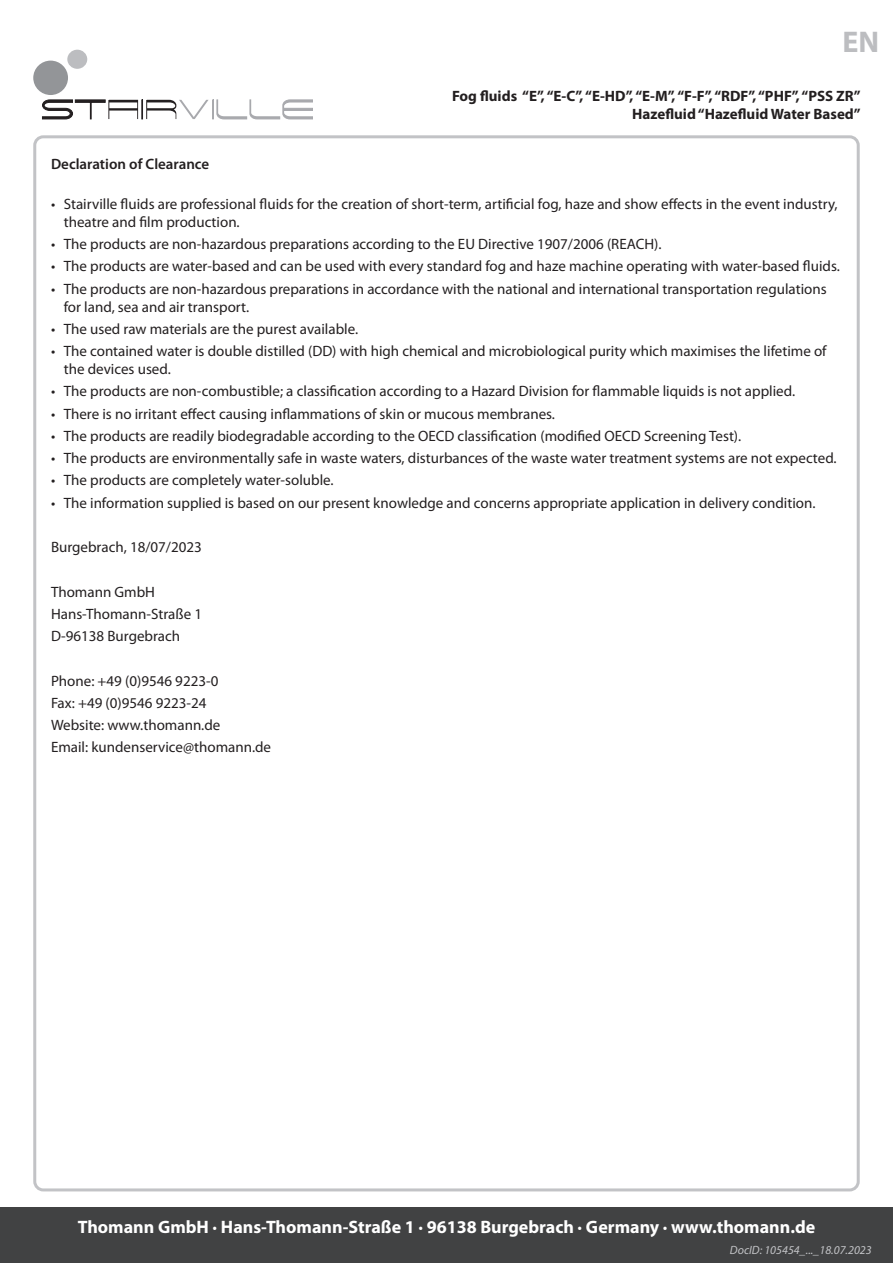
<style>
.page{position:relative;width:893px;height:1263px;background:#fff}
.page>*{position:absolute;margin:0;border:0;box-sizing:border-box;transform-origin:0 0}
.LK{font:700 30px "Myriad Pro";color:#bcbdc0}
.t1{font:700 18px "Myriad Pro";color:#fff}
.Body_Text{font:15px/18px "Myriad Pro";color:#231f20}
.t2{font:700 15px/18px "Myriad Pro";color:#231f20;text-align:right}
.Head{font:600 15px "Myriad Pro";color:#231f20}
.t3{font:italic 12px "Myriad Pro";color:#c2c3c6}
</style>
<div class="page">
<div style="left:0;top:1208px;width:893px;height:55px;background:#414243"></div>
<div style="left:67px;top:50px;width:20px;height:19px;background:#bcbdc0;border-radius:50%"></div>
<div style="left:33px;top:61px;width:35px;height:34px;background:#939598;border-radius:50%"></div>
<svg style="left:42px;top:100px;width:271px;height:19px"></svg>
<p class="LK" style="left:842px;top:23px;width:38px">EN</p>
<p class="t2" style="left:452px;top:87px;width:410px">Fog fluids “E”, “E-C”, “E-HD”, “E-M”, “F-F”, “RDF”, “PHF”, “PSS ZR”<br>Hazefluid “Hazefluid Water Based”</p>
<p class="Head" style="left:51px;top:154px;width:160px">Declaration of Clearance</p>
<p class="Body_Text" style="left:64px;top:195px;width:775px;text-indent:-13px">• Stairville fluids are professional fluids for the creation of short-term, artificial fog, haze and show effects in the event industry, theatre and film production.</p>
<p class="Body_Text" style="left:51px;top:235px;width:612px">• The products are non-hazardous preparations according to the EU Directive 1907/2006 (REACH).</p>
<p class="Body_Text" style="left:51px;top:257px;width:790px">• The products are water-based and can be used with every standard fog and haze machine operating with water-based fluids.</p>
<p class="Body_Text" style="left:64px;top:279px;width:764px;text-indent:-13px">• The products are non-hazardous preparations in accordance with the national and international transportation regulations for land, sea and air transport.</p>
<p class="Body_Text" style="left:51px;top:320px;width:309px">• The used raw materials are the purest available.</p>
<p class="Body_Text" style="left:64px;top:342px;width:764px;text-indent:-13px">• The contained water is double distilled (DD) with high chemical and microbiological purity which maximises the lifetime of the devices used.</p>
<p class="Body_Text" style="left:51px;top:382px;width:746px">• The products are non-combustible; a classification according to a Hazard Division for flammable liquids is not applied.</p>
<p class="Body_Text" style="left:51px;top:404px;width:505px">• There is no irritant effect causing inflammations of skin or mucous membranes.</p>
<p class="Body_Text" style="left:51px;top:427px;width:692px">• The products are readily biodegradable according to the OECD classification (modified OECD Screening Test).</p>
<p class="Body_Text" style="left:51px;top:449px;width:787px">• The products are environmentally safe in waste waters, disturbances of the waste water treatment systems are not expected.</p>
<p class="Body_Text" style="left:51px;top:471px;width:284px">• The products are completely water-soluble.</p>
<p class="Body_Text" style="left:51px;top:493px;width:766px">• The information supplied is based on our present knowledge and concerns appropriate application in delivery condition.</p>
<p class="Body_Text" style="left:51px;top:538px;width:152px">Burgebrach, 18/07/2023</p>
<p class="Body_Text" style="left:51px;top:582px;width:105px">Thomann GmbH</p>
<p class="Body_Text" style="left:51px;top:605px;width:153px">Hans-Thomann-Straße 1</p>
<p class="Body_Text" style="left:51px;top:627px;width:131px">D-96138 Burgebrach</p>
<p class="Body_Text" style="left:51px;top:671px;width:169px">Phone: +49 (0)9546 9223-0</p>
<p class="Body_Text" style="left:51px;top:694px;width:157px">Fax: +49 (0)9546 9223-24</p>
<p class="Body_Text" style="left:51px;top:716px;width:171px">Website: www.thomann.de</p>
<p class="Body_Text" style="left:51px;top:738px;width:222px">Email: kundenservice@thomann.de</p>
<p class="t1" style="left:78px;top:1215px;width:739px">Thomann GmbH · Hans-Thomann-Straße 1 · 96138 Burgebrach · Germany · www.thomann.de</p>
<p class="t3" style="left:730px;top:1243px;width:143px">DocID: 105454_..._18.07.2023</p>
</div>
